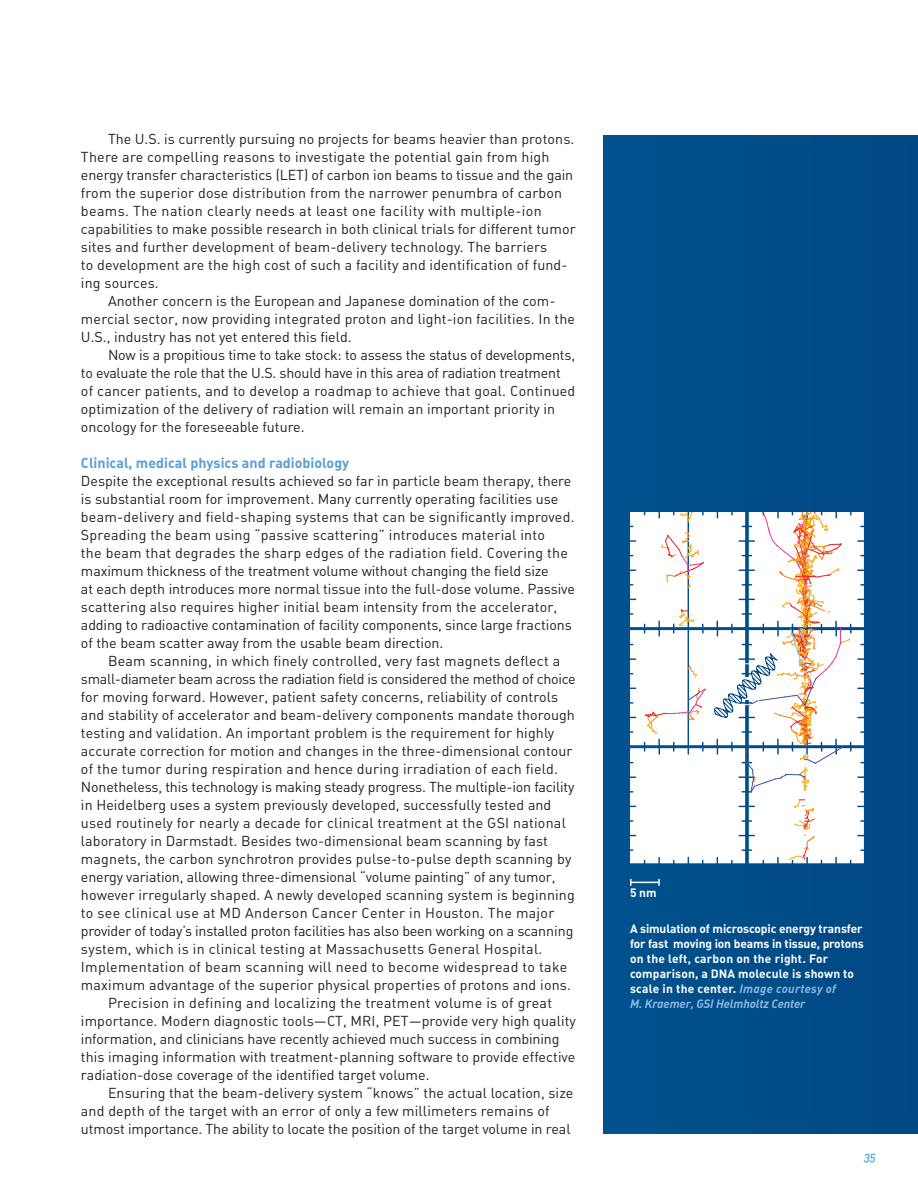
<style>
.page{position:relative;width:918px;height:1188px;background:#fff}
.page>*{position:absolute;margin:0;border:0;box-sizing:border-box;transform-origin:0 0}
.t1{font:14.25px/18px "DIN Regular Alternate";letter-spacing:.005em;color:#231f20}
.t2{font:14.25px "DIN Bold Alternate";color:#579ed6}
.t3{font:12px/15px "DIN Bold Alternate";letter-spacing:-.01em;color:#fff}
.t4{font:12px "DIN Bold Italic Alt";letter-spacing:-.01em;color:#8eb8e2}
.t5{font:700 12px "DIN";color:#fff}
.t6{font:12px "DIN Regular Italic Alt";color:#0088cb}
.s1{font-family:"DIN Bold Italic Alt";color:#8eb8e2}
</style>
<div class="page">
<div style="left:0;top:135px;width:918px;height:999px;background:#004d88"></div>
<div style="left:0;top:27px;width:603px;height:1134px;background:#fff"></div>
<svg style="left:630px;top:512px;width:234px;height:351px;background:#efeeee"></svg>
<svg style="left:630px;top:879px;width:30px;height:7px"></svg>
<p class="t1" style="left:81px;top:129px;width:496px;text-indent:27px">The U.S. is currently pursuing no projects for beams heavier than protons.<br>There are compelling reasons to investigate the potential gain from high energy transfer characteristics (LET) of carbon ion beams to tissue and the gain from the superior dose distribution from the narrower penumbra of carbon beams. The nation clearly needs at least one facility with multiple-ion capabilities to make possible research in both clinical trials for different tumor sites and further development of beam-delivery technology. The barriers<br>to development are the high cost of such a facility and identifcation of fund&shy;ing sources.</p>
<p class="t1" style="left:81px;top:291px;width:496px;text-indent:27px">Another concern is the European and Japanese domination of the com&shy;mercial sector, now providing integrated proton and light-ion facilities. In the<br>U.S., industry has not yet entered this feld.</p>
<p class="t1" style="left:81px;top:345px;width:496px;text-indent:27px">Now is a propitious time to take stock: to assess the status of developments, to evaluate the role that the U.S. should have in this area of radiation treatment of cancer patients, and to develop a roadmap to achieve that goal. Continued optimization of the delivery of radiation will remain an important priority in oncology for the foreseeable future.</p>
<p class="t2" style="left:81px;top:453px;width:270px">Clinical, medical physics and radiobiology</p>
<p class="t1" style="left:81px;top:471px;width:496px">Despite the exceptional results achieved so far in particle beam therapy, there is substantial room for improvement. Many currently operating facilities use beam-delivery and feld-shaping systems that can be signifcantly improved.<br>Spreading the beam using “passive scattering” introduces material into<br>the beam that degrades the sharp edges of the radiation feld. Covering the maximum thickness of the treatment volume without changing the feld size<br>at each depth introduces more normal tissue into the full-dose volume. Passive scattering also requires higher initial beam intensity from the accelerator, adding to radioactive contamination of facility components, since large fractions of the beam scatter away from the usable beam direction.</p>
<p class="t1" style="left:81px;top:651px;width:496px;text-indent:27px">Beam scanning, in which fnely controlled, very fast magnets defect a small-diameter beam across the radiation feld is considered the method of choice for moving forward. However, patient safety concerns, reliability of controls and stability of accelerator and beam-delivery components mandate thorough testing and validation. An important problem is the requirement for highly accurate correction for motion and changes in the three-dimensional contour of the tumor during respiration and hence during irradiation of each feld.<br>Nonetheless, this technology is making steady progress. The multiple-ion facility in Heidelberg uses a system previously developed, successfully tested and used routinely for nearly a decade for clinical treatment at the GSI national laboratory in Darmstadt. Besides two-dimensional beam scanning by fast magnets, the carbon synchrotron provides pulse-to-pulse depth scanning by energy variation, allowing three-dimensional “volume painting” of any tumor, however irregularly shaped. A newly developed scanning system is beginning to see clinical use at MD Anderson Cancer Center in Houston. The major provider of today’s installed proton facilities has also been working on a scanning system, which is in clinical testing at Massachusetts General Hospital.<br>Implementation of beam scanning will need to become widespread to take maximum advantage of the superior physical properties of protons and ions.</p>
<p class="t1" style="left:81px;top:993px;width:496px;text-indent:27px">Precision in defining and localizing the treatment volume is of great importance. Modern diagnostic tools—CT, MRI, PET—provide very high quality information, and clinicians have recently achieved much success in combining this imaging information with treatment-planning software to provide effective radiation-dose coverage of the identifed target volume.</p>
<p class="t1" style="left:81px;top:1083px;width:494px;text-indent:27px">Ensuring that the beam-delivery system “knows” the actual location, size and depth of the target with an error of only a few millimeters remains of utmost importance. The ability to locate the position of the target volume in real</p>
<p class="t5" style="left:630px;top:885px;width:28px">5 nm</p>
<p class="t3" style="left:630px;top:921px;width:235px">A simulation of microscopic energy transfer for fast moving ion beams in tissue, protons on the left, carbon on the right. For comparison, a DNA molecule is shown to scale in the center. <span class="s1">Image courtesy of</span></p>
<p class="t4" style="left:630px;top:996px;width:177px">M. Kraemer, GSI Helmholtz Center</p>
<p class="t6" style="left:864px;top:1149px;width:13px">35</p>
</div>
